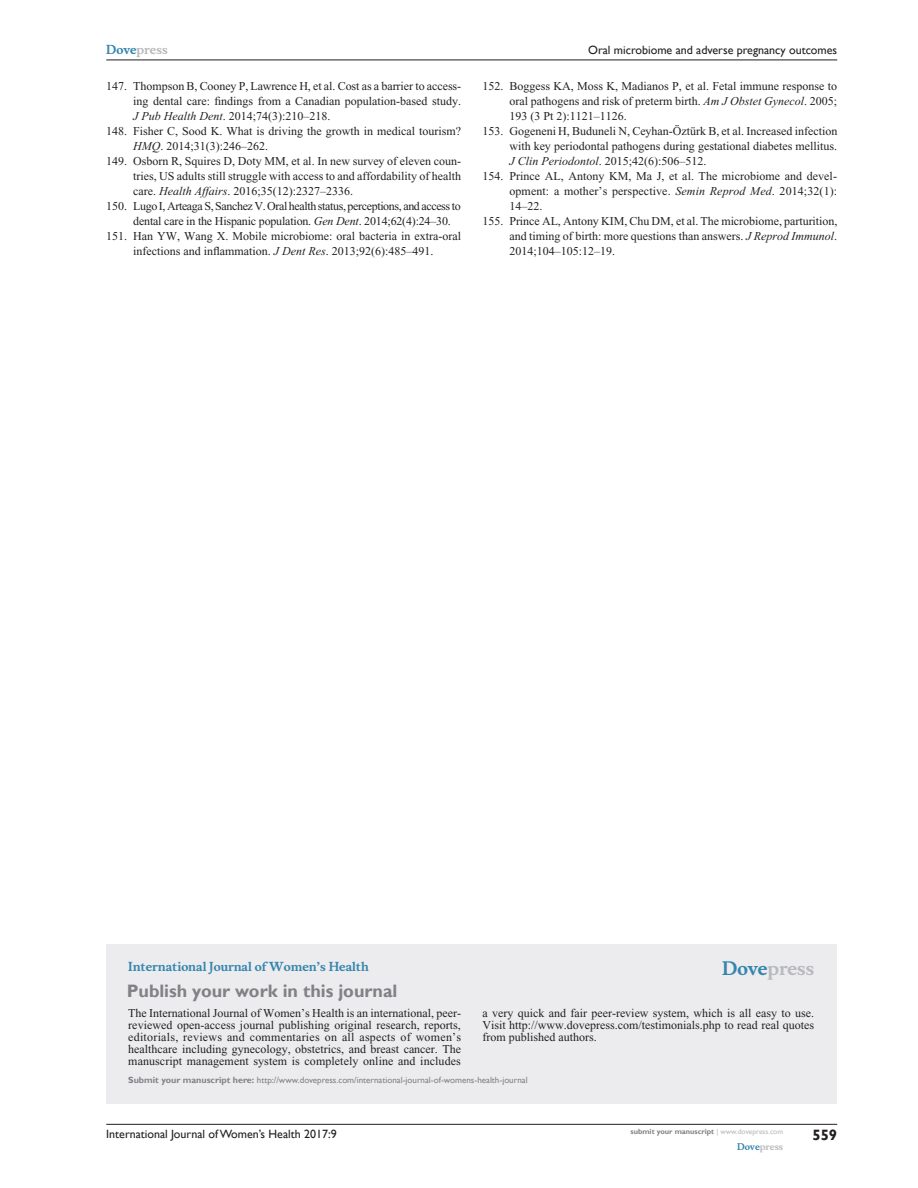
<style>
.page{position:relative;width:918px;height:1188px;background:#fff}
.page>*{position:absolute;margin:0;border:0;box-sizing:border-box;transform-origin:0 0}
.PromBx-H1{font:700 18px "Gill Sans";color:#808285}
.PromBx-Brand{font:700 18px "Musee";color:#b8b9bc}
.t1{font:700 15px "Gill Sans";color:#231f20}
.RefNL3{font:12px/15px "Times New Roman";color:#231f20;text-align:justify}
.PromBx-Tx{font:12px/12px "Times New Roman";letter-spacing:.005em;color:#231f20;text-align:justify}
.RefNL3-2{font:12px/15px "Times New Roman";letter-spacing:-.03em;color:#231f20}
.t2{font:12px "Gill Sans";color:#231f20}
.PromBx-JrnlName{font:700 12px "Musee";color:#3485ae}
.t3{font:700 12px "Musee";color:#b8b9bc}
.PromBx-SubmitMssWebA{font:9px "Gill Sans";color:#808285}
.t4{font:700 9px "Musee";color:#b8b9bc}
.t5{font:700 7.5px "Gill Sans";color:#808285}
.s1{color:#3485ae}
.s2{font-style:italic}
.s3{font-weight:700}
.s4{font-weight:400;color:#b8b9bc}
</style>
<div class="page">
<div style="left:106px;top:944px;width:731px;height:159px;background:#ececee"></div>
<hr style="left:106px;top:1124px;width:731px;height:1px;background:#231f20">
<hr style="left:106px;top:60px;width:731px;height:1px;background:#231f20">
<p class="t3" style="left:106px;top:43px;width:63px"><span class="s1">Dove</span>press</p>
<p class="RefNL3" style="left:133px;top:79px;width:329px;text-indent:-27px">147. Thompson B, Cooney P, Lawrence H, et al. Cost as a barrier to access&shy;ing dental care: findings from a Canadian population-based study.<br><span class="s2">J Pub Health Dent</span>. 2014;74(3):210–218.</p>
<p class="RefNL3" style="left:133px;top:124px;width:329px;text-indent:-27px">148. Fisher C, Sood K. What is driving the growth in medical tourism?<br><span class="s2">HMQ</span>. 2014;31(3):246–262.</p>
<p class="RefNL3" style="left:133px;top:154px;width:329px;text-indent:-27px">149. Osborn R, Squires D, Doty MM, et al. In new survey of eleven coun&shy;tries, US adults still struggle with access to and affordability of health care. <span class="s2">Health Affairs</span>. 2016;35(12):2327–2336.</p>
<p class="RefNL3-2" style="left:133px;top:199px;width:329px;text-indent:-27px">150. Lugo I, Arteaga S, Sanchez V. Oral health status, perceptions, and access to dental care in the Hispanic population. <span class="s2">Gen Dent</span>. 2014;62(4):24–30.</p>
<p class="RefNL3" style="left:106px;top:229px;width:356px;text-align:center">151. Han YW, Wang X. Mobile microbiome: oral bacteria in extra-oral infections and inflammation. <span class="s2">J Dent Res</span>. 2013;92(6):485–491.</p>
<p class="t2" style="left:588px;top:43px;width:251px">Oral microbiome and adverse pregnancy outcomes</p>
<p class="RefNL3" style="left:509px;top:79px;width:329px;text-indent:-27px">152. Boggess KA, Moss K, Madianos P, et al. Fetal immune response to oral pathogens and risk of preterm birth. <span class="s2">Am J Obstet Gynecol</span>. 2005; 193 (3 Pt 2):1121–1126.</p>
<p class="RefNL3" style="left:509px;top:124px;width:329px;text-indent:-27px">153. Gogeneni H, Buduneli N, Ceyhan-Öztürk B, et al. Increased infection with key periodontal pathogens during gestational diabetes mellitus.<br><span class="s2">J Clin Periodontol</span>. 2015;42(6):506–512.</p>
<p class="RefNL3" style="left:509px;top:169px;width:329px;text-indent:-27px">154. Prince AL, Antony KM, Ma J, et al. The microbiome and devel&shy;opment: a mother’s perspective. <span class="s2">Semin Reprod Med</span>. 2014;32(1):<br>14–22.</p>
<p class="RefNL3" style="left:509px;top:214px;width:330px;text-indent:-27px">155. Prince AL, Antony KIM, Chu DM, et al. The microbiome, parturition, and timing of birth: more questions than answers. <span class="s2">J Reprod Immunol</span>.<br>2014;104–105:12–19.</p>
<p class="PromBx-JrnlName" style="left:128px;top:959px;width:242px">International Journal of Women’s Health</p>
<p class="PromBx-H1" style="left:127px;top:980px;width:272px">Publish your work in this journal</p>
<p class="PromBx-Brand" style="left:722px;top:958px;width:94px"><span class="s1">Dove</span>press</p>
<p class="PromBx-Tx" style="left:128px;top:1007px;width:334px">The International Journal of Women’s Health is an international, peer&shy;reviewed open-access journal publishing original research, reports, editorials, reviews and commentaries on all aspects of women’s healthcare including gynecology, obstetrics, and breast cancer. The manuscript management system is completely online and includes</p>
<p class="PromBx-Tx" style="left:482px;top:1007px;width:333px">a very quick and fair peer-review system, which is all easy to use.<br>Visit http://www.dovepress.com/testimonials.php to read real quotes from published authors.</p>
<p class="PromBx-SubmitMssWebA" style="left:128px;top:1075px;width:401px"><span class="s3">Submit your manuscript here:</span> http://www.dovepress.com/international-journal-of-womens-health-journal</p>
<p class="t2" style="left:106px;top:1127px;width:232px">International Journal of Women’s Health 2017:9</p>
<p class="t5" style="left:631px;top:1127px;width:154px">submit your manuscript <span class="s4">| www.dovepress.com</span></p>
<p class="t4" style="left:737px;top:1141px;width:48px"><span class="s1">Dove</span>press</p>
<p class="t1" style="left:812px;top:1126px;width:26px">559</p>
</div>
